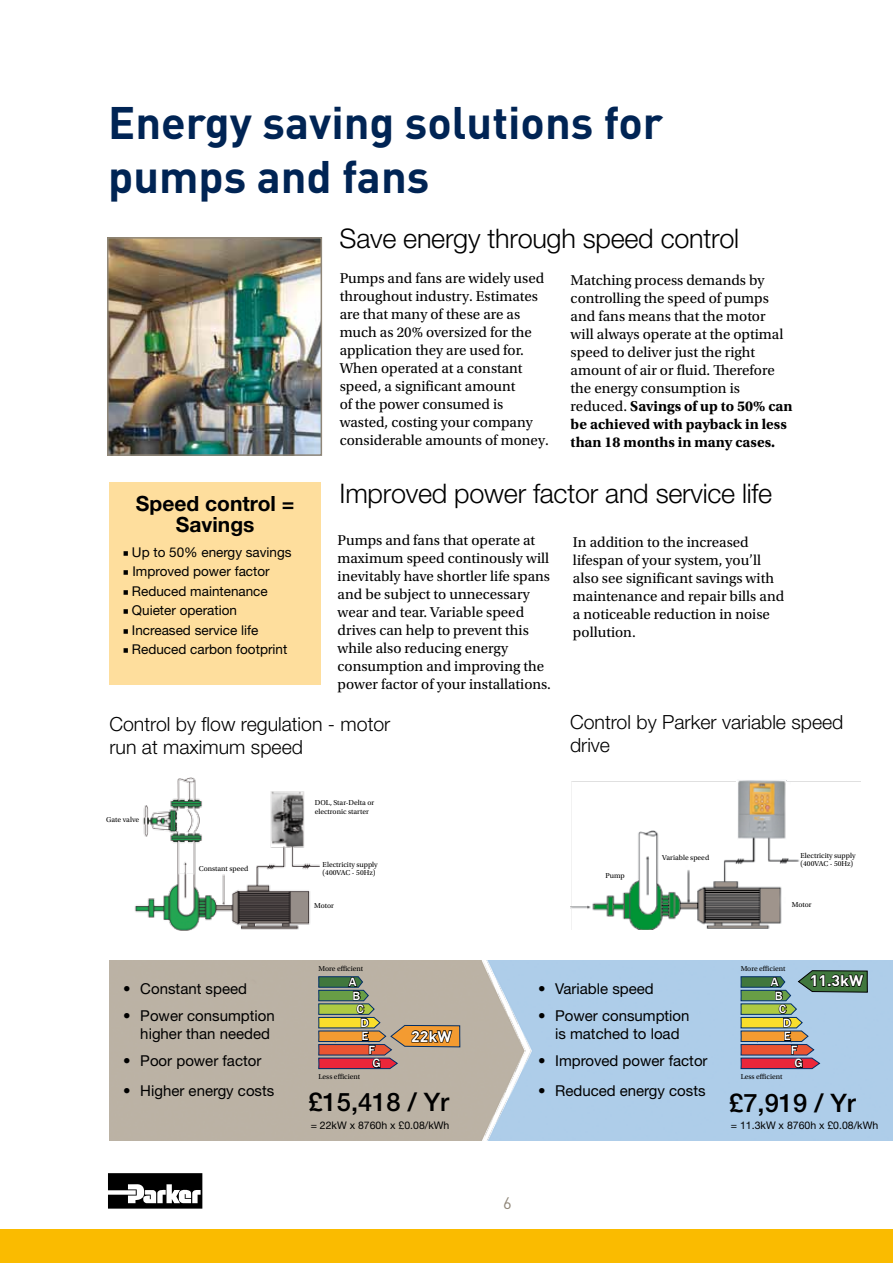
<style>
.page{position:relative;width:893px;height:1263px;background:#fff}
.page>*{position:absolute;margin:0;border:0;box-sizing:border-box;transform-origin:0 0}
.t1{font:700 45px/54px "DINOT";color:#002454}
.t2{font:300 27px "Helvetica Neue LT Std";letter-spacing:-.01em;color:#000}
.t3{font:500 25.5px "Helvetica Neue LT Std";color:#000}
.t4{font:700 21px/21px "Helvetica Neue LT Std";color:#000;text-align:center}
.t5{font:300 19.5px/23.4px "Helvetica Neue LT Std";color:#000}
.t6{font:16.5px "DINOT";color:#8f8678}
.t7{font:700 15.15px "DINOT";color:#fff;scale:1.05 1}
.t8{font:15px/18px "Utopia Std";color:#000}
.t9{font:15px/18px "Helvetica Neue LT Std";color:#000}
.t10{font:13.5px "Helvetica Neue LT Std";color:#000}
.t11{font:500 12.3px "Franklin Gothic";color:#fff;scale:1.05 1}
.t12{font:10.5px "Helvetica Neue LT Std";color:#000}
.t13{font:7.5px/7.9px "Utopia Std";color:#000}
.s1{font-weight:700}
.s2{font-family:"Utopia Std"}
</style>
<div class="page">
<svg style="left:108px;top:1173px;width:94px;height:35px"></svg>
<div style="left:0;top:1229px;width:893px;height:34px;background:#fabb00"></div>
<img style="left:570px;top:780px;width:291px;height:149px">
<div style="left:109px;top:482px;width:212px;height:203px;background:#fede9d"></div>
<img style="left:110px;top:240px;width:209px;height:213px">
<div style="left:107px;top:237px;width:215px;height:219px;border:2px solid #8f8678"></div>
<img style="left:134px;top:778px;width:186px;height:153px">
<img style="left:109px;top:960px;width:784px;height:180px">
<svg style="left:740px;top:970px;width:128px;height:99px;background:#939993"></svg>
<svg style="left:318px;top:975px;width:143px;height:94px;background:#a89073"></svg>
<h1 class="t1" style="left:108px;top:94px;width:557px">Energy saving solutions for pumps and fans</h1>
<h2 class="t2" style="left:340px;top:222px;width:401px">Save energy through speed control</h2>
<p class="t8" style="left:340px;top:269px;width:211px">Pumps and fans are widely used throughout industry. Estimates are that many of these are as much as 20% oversized for the application they are used for.<br>When operated at a constant speed, a significant amount<br>of the power consumed is wasted, costing your company considerable amounts of money.</p>
<p class="t8" style="left:571px;top:271px;width:223px">Matching process demands by controlling the speed of pumps and fans means that the motor<br>will always operate at the optimal speed to deliver just the right amount of air or fluid. Therefore the energy consumption is reduced. <span class="s1">Savings of up to 50% can be achieved with payback in less than 18 months in many cases.</span></p>
<h2 class="t2" style="left:340px;top:477px;width:434px">Improved power factor and service life</h2>
<h3 class="t4" style="left:136px;top:493px;width:160px">Speed control =<br>Savings</h3>
<p class="t10" style="left:123px;top:544px;width:170px"><span class="s2">■</span> Up to 50% energy savings</p>
<p class="t10" style="left:123px;top:563px;width:148px"><span class="s2">■</span> Improved power factor</p>
<p class="t10" style="left:123px;top:583px;width:146px"><span class="s2">■</span> Reduced maintenance</p>
<p class="t10" style="left:123px;top:602px;width:116px"><span class="s2">■</span> Quieter operation</p>
<p class="t10" style="left:123px;top:622px;width:137px"><span class="s2">■</span> Increased service life</p>
<p class="t10" style="left:123px;top:641px;width:166px"><span class="s2">■</span> Reduced carbon footprint</p>
<p class="t8" style="left:338px;top:531px;width:215px">Pumps and fans that operate at maximum speed continously will inevitably have shortler life spans and be subject to unnecessary wear and tear. Variable speed drives can help to prevent this while also reducing energy consumption and improving the power factor of your installations.</p>
<p class="t8" style="left:573px;top:534px;width:213px">In addition to the increased lifespan of your system, you’ll also see significant savings with maintenance and repair bills and a noticeable reduction in noise pollution.</p>
<h3 class="t5" style="left:109px;top:712px;width:283px">Control by flow regulation - motor run at maximum speed</h3>
<h3 class="t5" style="left:570px;top:710px;width:275px">Control by Parker variable speed drive</h3>
<p class="t13" style="left:106px;top:816px;width:34px">Gate valve</p>
<p class="t13" style="left:199px;top:864px;width:51px">Constant speed</p>
<p class="t9" style="left:123px;top:979px;width:125px">• Constant speed</p>
<p class="t9" style="left:140px;top:1006px;width:136px;text-indent:-17px">• Power consumption higher than needed</p>
<p class="t9" style="left:123px;top:1051px;width:140px">• Poor power factor</p>
<p class="t9" style="left:123px;top:1081px;width:153px">• Higher energy costs</p>
<p class="t13" style="left:315px;top:798px;width:61px;line-height:9px">DOL, Star-Delta or electronic starter</p>
<p class="t13" style="left:323px;top:860px;width:57px">Electricity supply (400VAC - 50Hz)</p>
<p class="t13" style="left:314px;top:901px;width:21px">Motor</p>
<p class="t13" style="left:318px;top:965px;width:46px">More efficient</p>
<p class="t11" style="left:349px;top:974px;width:9px">A</p>
<p class="t11" style="left:353px;top:988px;width:9px">B</p>
<p class="t11" style="left:357px;top:1001px;width:9px">C</p>
<p class="t11" style="left:360px;top:1015px;width:10px">D</p>
<p class="t11" style="left:362px;top:1028px;width:8px">E</p>
<p class="t11" style="left:368px;top:1042px;width:8px">F</p>
<p class="t13" style="left:318px;top:1073px;width:43px">Less efficient</p>
<p class="t11" style="left:372px;top:1056px;width:9px">G</p>
<p class="t7" style="left:411px;top:1026px;width:40px">22kW</p>
<h3 class="t3" style="left:308px;top:1087px;width:142px">£15,418 / Yr</h3>
<p class="t12" style="left:311px;top:1119px;width:140px">= 22kW x 8760h x £0.08/kWh</p>
<p class="t6" style="left:503px;top:1191px;width:10px">6</p>
<p class="t13" style="left:605px;top:871px;width:21px">Pump</p>
<p class="t13" style="left:662px;top:854px;width:48px">Variable speed</p>
<p class="t13" style="left:800px;top:851px;width:57px">Electricity supply (400VAC - 50Hz)</p>
<p class="t13" style="left:792px;top:900px;width:21px">Motor</p>
<p class="t9" style="left:538px;top:979px;width:117px">• Variable speed</p>
<p class="t9" style="left:538px;top:1006px;width:153px;text-align:center">• Power consumption is matched to load</p>
<p class="t9" style="left:538px;top:1051px;width:171px">• Improved power factor</p>
<p class="t9" style="left:538px;top:1081px;width:169px">• Reduced energy costs</p>
<p class="t13" style="left:741px;top:965px;width:46px">More efficient</p>
<p class="t11" style="left:771px;top:974px;width:9px">A</p>
<p class="t11" style="left:775px;top:988px;width:9px">B</p>
<p class="t11" style="left:779px;top:1001px;width:9px">C</p>
<p class="t11" style="left:783px;top:1015px;width:10px">D</p>
<p class="t11" style="left:784px;top:1028px;width:8px">E</p>
<p class="t11" style="left:791px;top:1042px;width:8px">F</p>
<p class="t13" style="left:741px;top:1073px;width:43px">Less efficient</p>
<p class="t11" style="left:795px;top:1056px;width:9px">G</p>
<p class="t7" style="left:810px;top:970px;width:53px">11.3kW</p>
<h3 class="t3" style="left:729px;top:1087px;width:128px">£7,919 / Yr</h3>
<p class="t12" style="left:731px;top:1119px;width:149px">= 11.3kW x 8760h x £0.08/kWh</p>
</div>
